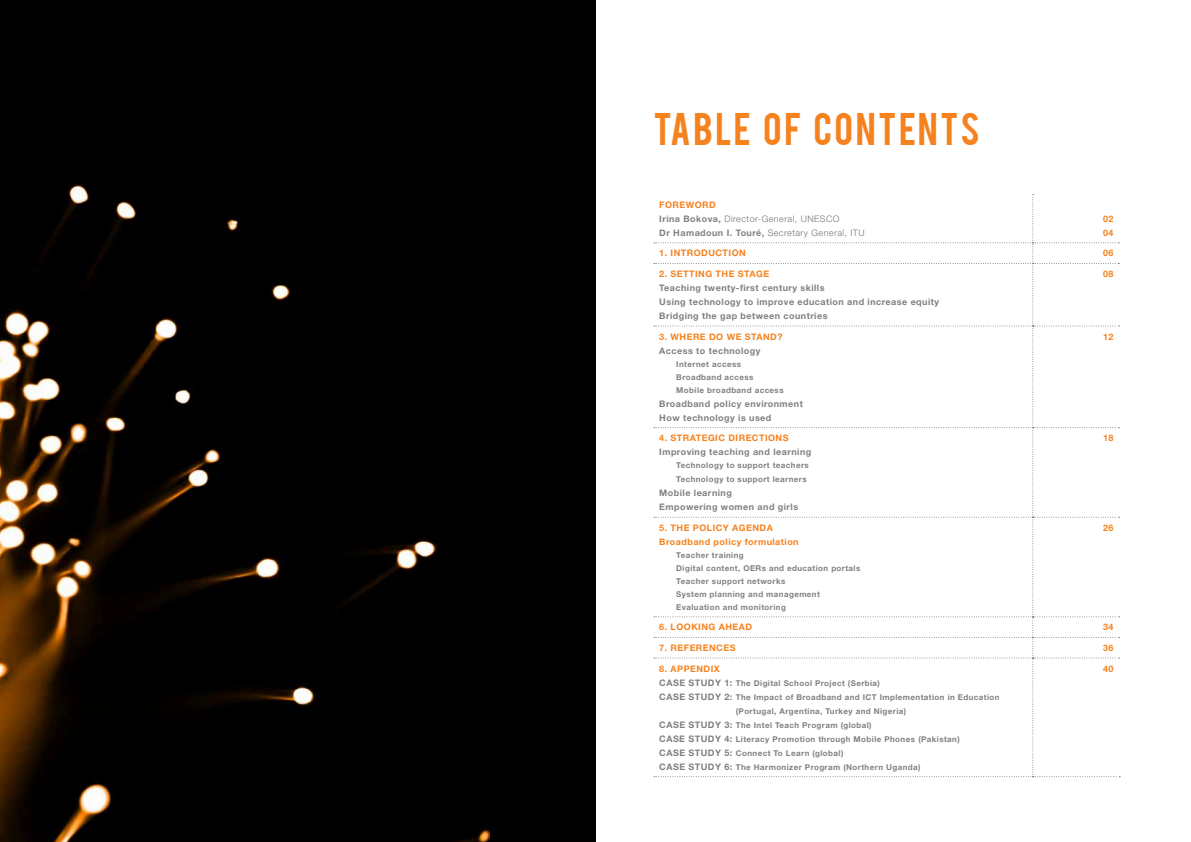
<style>
.page{position:relative;width:1191px;height:842px;background:#fff}
.page>*{position:absolute;margin:0;border:0;box-sizing:border-box;transform-origin:0 0}
.t1{font:36px "Bebas";letter-spacing:.065em;color:#f5821f}
.t2{font:700 9px/14px "Helvetica Neue LT Std";letter-spacing:.05em;color:#808080}
.t3{font:700 9px/14px "Helvetica Neue LT Std";letter-spacing:.05em;color:#f5821f}
.t4{font:300 9px/14px "Helvetica Neue LT Std";letter-spacing:.05em;color:#747578}
.t5{font:700 8px/13px "Helvetica Neue LT Std";letter-spacing:.05em;color:#808080}
.s1{font-weight:700;color:#f5821f}
.s2{font-weight:700;color:#808080}
.s3{font-size:9px}
</style>
<div class="page">
<svg style="left:654px;top:194px;width:466px;height:583px"></svg>
<div style="left:0;top:0;width:595px;height:842px;background:#000"></div>
<img style="left:0;top:183px;width:489px;height:659px">
<h1 class="t1" style="left:653px;top:103px;width:328px">TABLE OF CONTENTS</h1>
<p class="t4" style="left:659px;top:197px;width:207px"><span class="s1">FOREWORD<br></span><span class="s2">Irina Bokova,</span> Director-General, UNESCO<br><span class="s2">Dr Hamadoun I. Touré,</span> Secretary General, ITU</p>
<p class="t3" style="left:1103px;top:211px;width:12px">02<br>04</p>
<p class="t3" style="left:659px;top:246px;width:88px">1. INTRODUCTION</p>
<p class="t3" style="left:1103px;top:246px;width:12px">06</p>
<p class="t3" style="left:659px;top:266px;width:111px">2. SETTING THE STAGE</p>
<p class="t2" style="left:659px;top:280px;width:281px">Teaching twenty-first century skills<br>Using technology to improve education and increase equity<br>Bridging the gap between countries</p>
<p class="t3" style="left:1103px;top:266px;width:12px">08</p>
<p class="t3" style="left:659px;top:329px;width:125px">3. WHERE DO WE STAND?</p>
<p class="t2" style="left:659px;top:343px;width:103px">Access to technology</p>
<p class="t5" style="left:676px;top:357px;width:109px">Internet access<br>Broadband access<br>Mobile broadband access</p>
<p class="t2" style="left:659px;top:396px;width:145px">Broadband policy environment<br>How technology is used</p>
<p class="t3" style="left:659px;top:431px;width:131px">4. STRATEGIC DIRECTIONS</p>
<p class="t2" style="left:659px;top:445px;width:153px">Improving teaching and learning</p>
<p class="t5" style="left:676px;top:458px;width:134px;line-height:14px">Technology to support teachers<br>Technology to support learners</p>
<p class="t2" style="left:659px;top:486px;width:140px">Mobile learning<br>Empowering women and girls</p>
<p class="t3" style="left:659px;top:520px;width:141px">5. THE POLICY AGENDA<br>Broadband policy formulation</p>
<p class="t5" style="left:676px;top:548px;width:186px">Teacher training<br>Digital content, OERs and education portals<br>Teacher support networks<br>System planning and management<br>Evaluation and monitoring</p>
<p class="t3" style="left:1103px;top:329px;width:12px">12</p>
<p class="t3" style="left:1103px;top:431px;width:12px">18</p>
<p class="t3" style="left:1103px;top:520px;width:12px">26</p>
<p class="t3" style="left:659px;top:620px;width:94px">6. LOOKING AHEAD</p>
<p class="t3" style="left:1103px;top:620px;width:12px">34</p>
<p class="t3" style="left:659px;top:640px;width:78px">7. REFERENCES</p>
<p class="t3" style="left:1103px;top:640px;width:12px">36</p>
<p class="t3" style="left:659px;top:661px;width:62px">8. APPENDIX</p>
<p class="t5" style="left:659px;top:676px;width:222px"><span class="s3">CASE STUDY 1:</span> The Digital School Project (Serbia)</p>
<p class="t5" style="left:659px;top:690px;width:342px"><span class="s3">CASE STUDY 2:</span> The Impact of Broadband and ICT Implementation in Education</p>
<p class="t5" style="left:736px;top:704px;width:172px">(Portugal, Argentina, Turkey and Nigeria)</p>
<p class="t5" style="left:659px;top:718px;width:214px"><span class="s3">CASE STUDY 3:</span> The Intel Teach Program (global)</p>
<p class="t5" style="left:659px;top:732px;width:302px"><span class="s3">CASE STUDY 4:</span> Literacy Promotion through Mobile Phones (Pakistan)</p>
<p class="t5" style="left:659px;top:746px;width:186px"><span class="s3">CASE STUDY 5:</span> Connect To Learn (global)</p>
<p class="t5" style="left:659px;top:760px;width:263px"><span class="s3">CASE STUDY 6:</span> The Harmonizer Program (Northern Uganda)</p>
<p class="t3" style="left:1103px;top:661px;width:12px">40</p>
</div>
